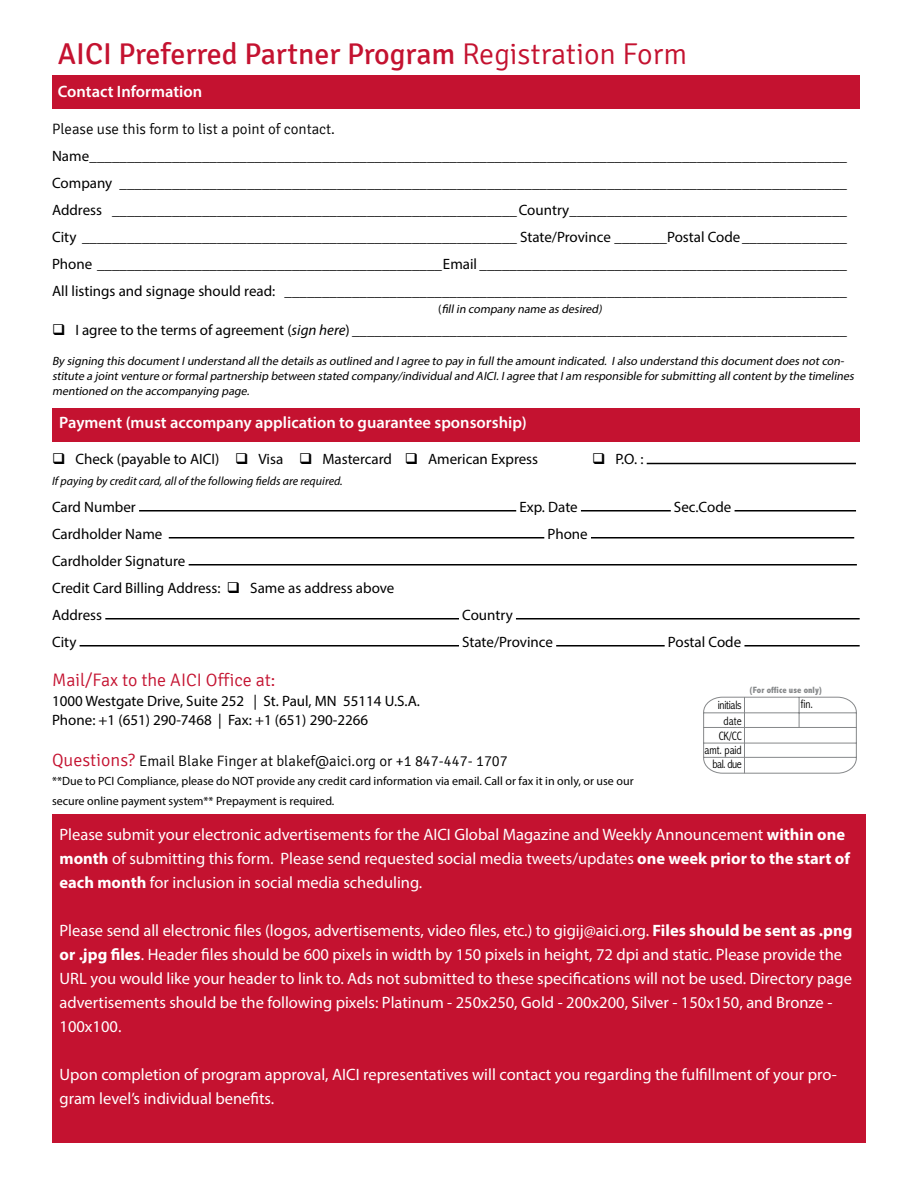
<style>
.page{position:relative;width:918px;height:1188px;background:#fff}
.page>*{position:absolute;margin:0;border:0;box-sizing:border-box;transform-origin:0 0}
.t1{font:30px "Signika";color:#c41230}
.t2{font:300 18px "Signika";color:#c41230}
.t3{font:16.5px/24px "Myriad Pro";color:#fff}
.t4{font:600 16.5px "Myriad Pro";color:#fff}
.t5{font:15px/27px "Myriad Pro";color:#000}
.t6{font:300 15px "Signika";color:#000}
.t7{font:300 condensed 12.15px/15.3px "Abadi";letter-spacing:-.02em;color:#000;text-align:center}
.t8{font:italic 12px/15px "Myriad Pro";letter-spacing:-.005em;color:#000}
.t9{font:12px/19.5px "Myriad Pro";color:#000}
.t10{font:italic 12px "Myriad Pro";color:#000}
.t11{font:800 condensed 9.15px "Abadi";color:#86888a}
.s1{font-weight:300}
.s2{font-style:normal}
.s3{font-style:italic}
.s4{font-size:18px;color:#c41230}
.s5{font-weight:700}
</style>
<div class="page">
<svg style="left:703px;top:697px;width:154px;height:76px"></svg>
<div style="left:52px;top:408px;width:808px;height:33px;background:#c41230"></div>
<div style="left:52px;top:75px;width:808px;height:33px;background:#c41230"></div>
<div style="left:52px;top:814px;width:814px;height:329px;background:#c41230"></div>
<hr style="left:647px;top:463px;width:209px;height:1px;background:#000">
<hr style="left:139px;top:510px;width:377px;height:2px;background:#000">
<hr style="left:581px;top:510px;width:90px;height:2px;background:#000">
<hr style="left:735px;top:510px;width:121px;height:2px;background:#000">
<hr style="left:169px;top:537px;width:375px;height:2px;background:#000">
<hr style="left:591px;top:537px;width:263px;height:2px;background:#000">
<hr style="left:189px;top:564px;width:668px;height:2px;background:#000">
<hr style="left:105px;top:618px;width:354px;height:2px;background:#000">
<hr style="left:516px;top:618px;width:344px;height:2px;background:#000">
<hr style="left:80px;top:645px;width:379px;height:2px;background:#000">
<hr style="left:556px;top:645px;width:109px;height:2px;background:#000">
<hr style="left:744px;top:645px;width:116px;height:2px;background:#000">
<h1 class="t1" style="left:58px;top:37px;width:631px">AICI Preferred Partner Program <span class="s1">Registration Form</span></h1>
<p class="t4" style="left:58px;top:81px;width:146px">Contact Information</p>
<p class="t6" style="left:52px;top:121px;width:284px">Please use this form to list a point of contact.</p>
<p class="t5" style="left:52px;top:143px;width:796px;text-align:justify">Name_____________________________________________________________________________________________________ Company _________________________________________________________________________________________________ Address ______________________________________________________Country_____________________________________ City __________________________________________________________ State/Province _______Postal Code______________ Phone ______________________________________________Email _________________________________________________ All listings and signage should read: ___________________________________________________________________________</p>
<p class="t8" style="left:438px;top:301px;width:168px"><span class="s2">(</span>fillin company name as desired)</p>
<p class="t5" style="left:52px;top:317px;width:796px">❑ I agree to the terms of agreement (<span class="s3">sign here</span>) __________________________________________________________________</p>
<p class="t8" style="left:52px;top:354px;width:806px">By signing this documentIunderstand allthe details as outlined and Iagree to pay in fullthe amountindicated. Ialso understand this documentdoes notcon&shy;stitute a jointventure orformalpartnership between stated company/individualand AICI.Iagree thatIam responsible forsubmitting allcontentby the timelines mentioned on the accompanying page.</p>
<p class="t4" style="left:59px;top:412px;width:469px">Payment (must accompany application to guarantee sponsorship)</p>
<p class="t5" style="left:52px;top:445px;width:488px">❑ Check (payable to AICI) ❑ Visa ❑ Mastercard ❑ American Express</p>
<p class="t5" style="left:592px;top:445px;width:53px">❑ P.O. :</p>
<p class="t10" style="left:52px;top:473px;width:292px">If paying by credit card, all of the following fields are required.</p>
<p class="t5" style="left:52px;top:493px;width:85px">Card Number</p>
<p class="t5" style="left:519px;top:493px;width:60px">Exp. Date</p>
<p class="t5" style="left:674px;top:493px;width:59px">Sec.Code</p>
<p class="t5" style="left:52px;top:520px;width:112px">Cardholder Name</p>
<p class="t5" style="left:548px;top:520px;width:42px">Phone</p>
<p class="t5" style="left:52px;top:547px;width:344px">Cardholder Signature<br>Credit Card Billing Address: ❑ Same as address above<br>Address</p>
<p class="t5" style="left:462px;top:601px;width:52px">Country</p>
<p class="t5" style="left:52px;top:628px;width:26px">City</p>
<p class="t5" style="left:462px;top:628px;width:92px">State/Province</p>
<p class="t5" style="left:668px;top:628px;width:75px">Postal Code</p>
<p class="t2" style="left:52px;top:670px;width:225px">Mail/Fax to the AICI Office at:</p>
<p class="t5" style="left:52px;top:691px;width:369px;line-height:19.5px">1000 Westgate Drive, Suite 252 | St. Paul, MN 55114 U.S.A.<br>Phone: +1 (651) 290-7468 | Fax: +1 (651) 290-2266</p>
<p class="t6" style="left:52px;top:752px;width:457px"><span class="s4">Questions?</span> Email Blake Finger at blakef@aici.org or +1 847-447- 1707</p>
<p class="t9" style="left:52px;top:771px;width:583px">**Due to PCI Compliance, please do NOT provide any credit card information via email. Call or fax it in only, or use our secure online payment system** Prepayment is required.</p>
<p class="t7" style="left:718px;top:698px;width:25px">initials date<br>CK/CC</p>
<p class="t7" style="left:705px;top:742px;width:39px;line-height:14.9px;text-align:right">amt. paid bal. due</p>
<p class="t11" style="left:749px;top:685px;width:76px">(For office use only)</p>
<p class="t7" style="left:801px;top:696px;width:14px">fin.</p>
<p class="t3" style="left:60px;top:823px;width:792px">Please submit your electronic advertisements for the AICI Global Magazine and Weekly Announcement <span class="s5">within one month</span> of submitting this form. Please send requested social media tweets/updates <span class="s5">one week prior to the start of each month</span> for inclusion in social media scheduling.</p>
<p class="t3" style="left:60px;top:919px;width:794px">Please send all electronic files (logos, advertisements, video files, etc.) to gigij@aici.org. <span class="s5">Files should be sent as .png or .jpg files</span>. Header files should be 600 pixels in width by 150 pixels in height, 72 dpi and static. Please provide the URL you would like your header to link to. Ads not submitted to these specifications will not be used. Directory page advertisements should be the following pixels: Platinum - 250x250, Gold - 200x200, Silver - 150x150, and Bronze - 100x100.</p>
<p class="t3" style="left:60px;top:1063px;width:779px">Upon completion of program approval, AICI representatives will contact you regarding the fulfillment of your pro&shy;gram level’s individual benefits.</p>
</div>
